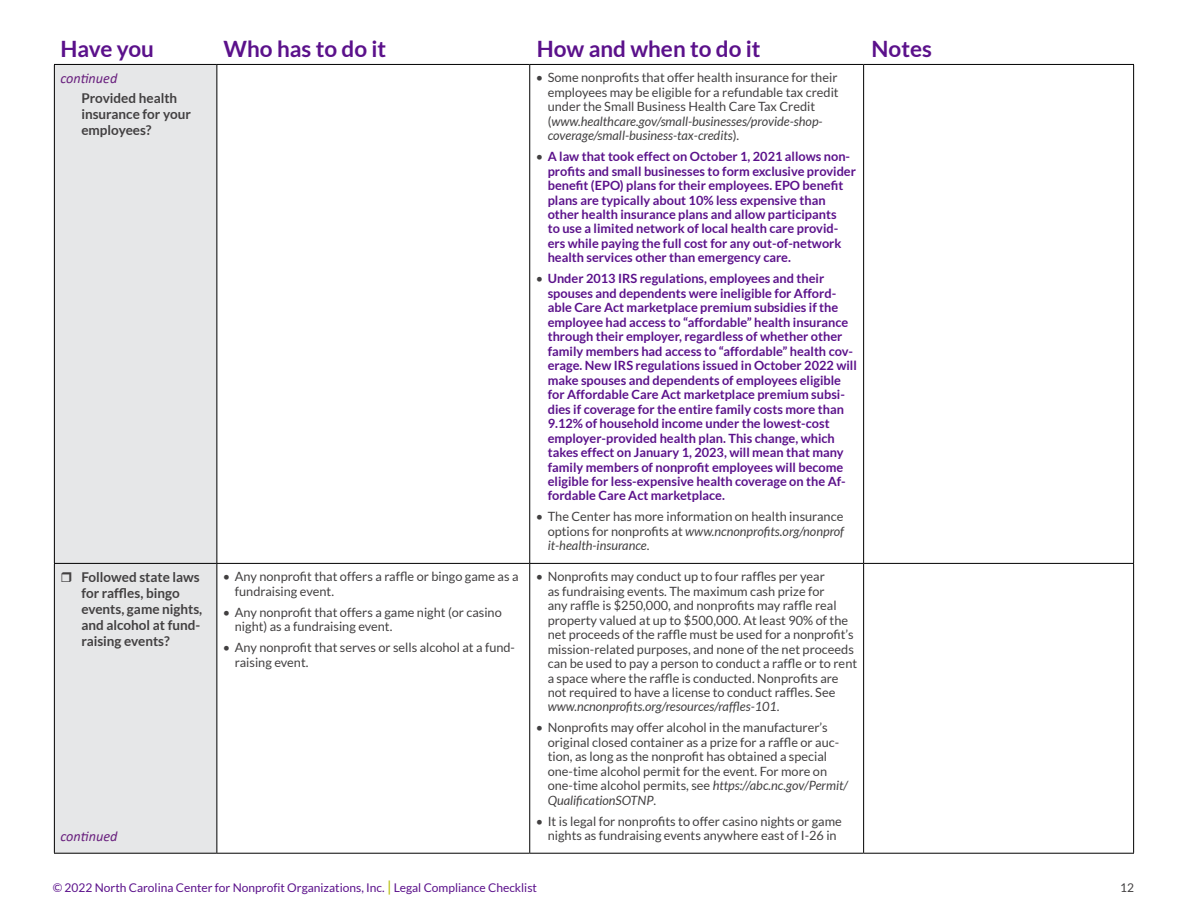
<style>
.page{position:relative;width:1188px;height:918px;background:#fff}
.page>*{position:absolute;margin:0;border:0;box-sizing:border-box;transform-origin:0 0}
.t1{font:700 22.5px "Lato";color:#5b118b}
.t2{font:italic 14.25px "Calibri";color:#69207e}
.t3{font:700 13.5px/15.9px "Lato";color:#424041}
.t4{font:12.75px/14.4px "Lato";color:#424041}
.t5{font:700 12.75px/14.4px "Lato";color:#5b118b}
.t6{font:12px "Lato";color:#5b118b}
.t7{font:12px "Lato";color:#424041}
.s1{font-style:italic}
.s2{font-weight:400;color:#424041}
.s3{font-size:15px;color:#b3bc00}
</style>
<div class="page">
<div style="left:55px;top:65px;width:161px;height:788px;background:#e6e7e8"></div>
<hr style="left:54px;top:65px;width:1px;height:498px;background:#000">
<hr style="left:54px;top:564px;width:1px;height:289px;background:#000">
<hr style="left:54px;top:64px;width:163px;height:1px;background:#000">
<hr style="left:217px;top:64px;width:313px;height:1px;background:#000">
<hr style="left:216px;top:65px;width:1px;height:498px;background:#000">
<hr style="left:530px;top:64px;width:334px;height:1px;background:#000">
<hr style="left:529px;top:65px;width:1px;height:498px;background:#000">
<hr style="left:864px;top:64px;width:270px;height:1px;background:#000">
<hr style="left:863px;top:65px;width:1px;height:498px;background:#000">
<hr style="left:1133px;top:65px;width:1px;height:498px;background:#000">
<hr style="left:54px;top:563px;width:163px;height:1px;background:#000">
<hr style="left:217px;top:563px;width:313px;height:1px;background:#000">
<hr style="left:216px;top:564px;width:1px;height:289px;background:#000">
<hr style="left:530px;top:563px;width:334px;height:1px;background:#000">
<hr style="left:529px;top:564px;width:1px;height:289px;background:#000">
<hr style="left:864px;top:563px;width:270px;height:1px;background:#000">
<hr style="left:863px;top:564px;width:1px;height:289px;background:#000">
<hr style="left:1133px;top:564px;width:1px;height:289px;background:#000">
<hr style="left:54px;top:853px;width:163px;height:1px;background:#000">
<hr style="left:217px;top:853px;width:313px;height:1px;background:#000">
<hr style="left:530px;top:853px;width:334px;height:1px;background:#000">
<hr style="left:864px;top:853px;width:270px;height:1px;background:#000">
<svg style="left:62px;top:572px;width:24px;height:11px"></svg>
<h1 class="t1" style="left:60px;top:36px;width:95px">Have you</h1>
<h1 class="t1" style="left:224px;top:36px;width:164px">Who has to do it</h1>
<h1 class="t1" style="left:537px;top:36px;width:225px">How and when to do it</h1>
<h1 class="t1" style="left:872px;top:36px;width:62px">Notes</h1>
<p class="t2" style="left:60px;top:68px;width:59px">continued</p>
<p class="t3" style="left:81px;top:90px;width:111px">Provided health insurance for your employees?</p>
<p class="t4" style="left:548px;top:70px;width:292px;text-indent:-12px">• Some nonprofits that offer health insurance for their employees may be eligible for a refundable tax credit under the Small Business Health Care Tax Credit (<span class="s1">www.healthcare.gov/small-businesses/provide-shop&shy;coverage/small-business-tax-credits</span>).</p>
<p class="t5" style="left:548px;top:149px;width:310px;text-indent:-12px"><span class="s2">•</span> A law that took effect on October 1, 2021 allows non&shy;profits and small businesses to form exclusive provider benefit (EPO) plans for their employees. EPO benefit plans are typically about 10% less expensive than other health insurance plans and allow participants<br>to use a limited network of local health care provid&shy;ers while paying the full cost for any out-of-network health services other than emergency care.</p>
<p class="t5" style="left:548px;top:271px;width:311px;text-indent:-12px"><span class="s2">•</span> Under 2013 IRS regulations, employees and their spouses and dependents were ineligible for Afford&shy;able Care Act marketplace premium subsidies if the employee had access to “affordable” health insurance through their employer, regardless of whether other family members had access to “affordable” health cov&shy;erage. New IRS regulations issued in October 2022 will make spouses and dependents of employees eligible for Affordable Care Act marketplace premium subsi&shy;dies if coverage for the entire family costs more than 9.12% of household income under the lowest-cost employer-provided health plan. This change, which takes effect on January 1, 2023, will mean that many family members of nonprofit employees will become eligible for less-expensive health coverage on the Af&shy;fordable Care Act marketplace.</p>
<p class="t4" style="left:548px;top:510px;width:298px;text-align:justify;text-indent:-12px">• The Center has more information on health insurance options for nonprofits at <span class="s1">www.ncnonprofits.org/nonprof it-health-insurance</span>.</p>
<p class="t3" style="left:81px;top:569px;width:122px">Followed state laws for raffles, bingo events, game nights, and alcohol at fund&shy;raising events?</p>
<p class="t4" style="left:235px;top:569px;width:285px;text-indent:-12px">• Any nonprofit that offers a raffle or bingo game as a fundraising event.</p>
<p class="t4" style="left:235px;top:605px;width:268px;text-indent:-12px">• Any nonprofit that offers a game night (or casino night) as a fundraising event.</p>
<p class="t4" style="left:235px;top:640px;width:282px;text-indent:-12px">• Any nonprofit that serves or sells alcohol at a fund&shy;raising event.</p>
<p class="t4" style="left:548px;top:569px;width:311px;text-indent:-12px">• Nonprofits may conduct up to four raffles per year<br>as fundraising events. The maximum cash prize for<br>any raffle is $250,000, and nonprofits may raffle real property valued at up to $500,000. At least 90% of the net proceeds of the raffle must be used for a nonprofit’s mission-related purposes, and none of the net proceeds can be used to pay a person to conduct a raffle or to rent a space where the raffle is conducted. Nonprofits are not required to have a license to conduct raffles. See <span class="s1">www.ncnonprofits.org/resources/raffles-101</span>.</p>
<p class="t4" style="left:548px;top:721px;width:302px;text-indent:-12px">• Nonprofits may offer alcohol in the manufacturer’s original closed container as a prize for a raffle or auc&shy;tion, as long as the nonprofit has obtained a special one-time alcohol permit for the event. For more on one-time alcohol permits, see <span class="s1">https://abc.nc.gov/Permit/ QualificationSOTNP</span>.</p>
<p class="t4" style="left:536px;top:814px;width:308px">• It is legal for nonprofits to offer casino nights or game</p>
<p class="t2" style="left:60px;top:827px;width:59px">continued</p>
<p class="t4" style="left:548px;top:828px;width:291px">nights as fundraising events anywhere east of I-26 in</p>
<p class="t6" style="left:53px;top:881px;width:486px">© 2022 North Carolina Center for Nonprofit Organizations, Inc. <span class="s3">|</span> Legal Compliance Checklist</p>
<p class="t7" style="left:1120px;top:881px;width:15px">12</p>
</div>
